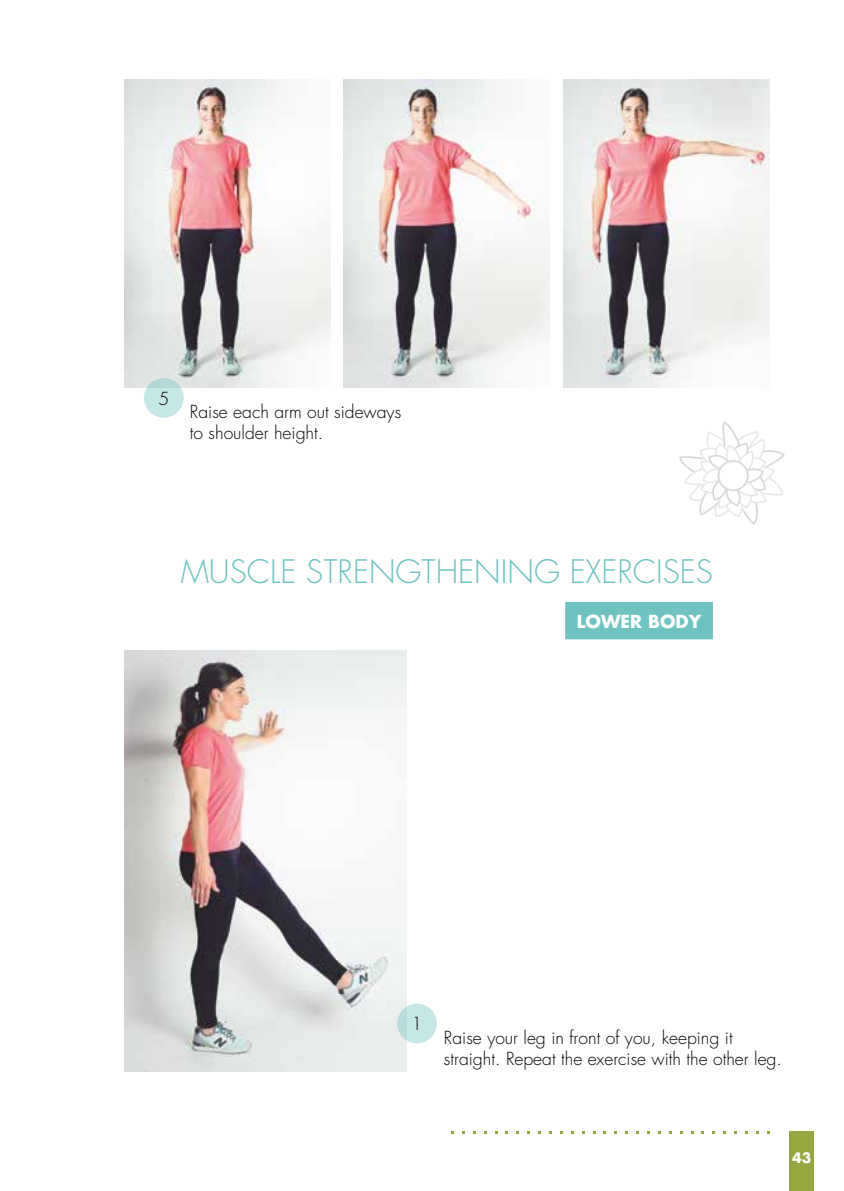
<style>
.page{position:relative;width:844px;height:1191px;background:#fff}
.page>*{position:absolute;margin:0;border:0;box-sizing:border-box;transform-origin:0 0}
.t1{font:300 31.5px "Futura";color:#6ec3c1}
.t2{font:300 17.5px/21px "Futura";color:#000}
.t3{font:700 17.5px "Futura";color:#fff}
.t4{font:700 14px "Futura";color:#fff}
</style>
<div class="page">
<div style="left:789px;top:1131px;width:25px;height:60px;background:#96a742"></div>
<img style="left:124px;top:650px;width:282px;height:421px">
<div style="left:397px;top:1003px;width:40px;height:40px;background:linear-gradient(to right,#bde0de,#caebea);border-radius:50%"></div>
<img style="left:343px;top:79px;width:206px;height:308px">
<img style="left:563px;top:79px;width:206px;height:308px">
<img style="left:124px;top:79px;width:206px;height:308px">
<svg style="left:144px;top:378px;width:40px;height:40px"></svg>
<div style="left:566px;top:603px;width:145px;height:35px;background:#6ec3c1"></div>
<div style="left:565px;top:602px;width:147px;height:37px;border:2px solid #6ec3c1"></div>
<svg style="left:679px;top:421px;width:106px;height:104px"></svg>
<div style="left:718px;top:461px;width:29px;height:29px;background:#fff;border-radius:50%"></div>
<div style="left:717px;top:460px;width:31px;height:31px;border:2px solid #000;border-radius:50%"></div>
<p class="t2" style="left:158px;top:388px;width:12px">5</p>
<p class="t2" style="left:190px;top:401px;width:213px">Raise each arm out sideways to shoulder height.</p>
<h1 class="t1" style="left:181px;top:551px;width:533px">MUSCLE STRENGTHENING EXERCISES</h1>
<p class="t3" style="left:576px;top:609px;width:126px">LOWER BODY</p>
<p class="t2" style="left:411px;top:1013px;width:12px">1</p>
<p class="t2" style="left:444px;top:1027px;width:339px">Raise your leg in front of you, keeping it straight. Repeat the exercise with the other leg.</p>
<p class="t4" style="left:792px;top:1147px;width:21px">43</p>
</div>
